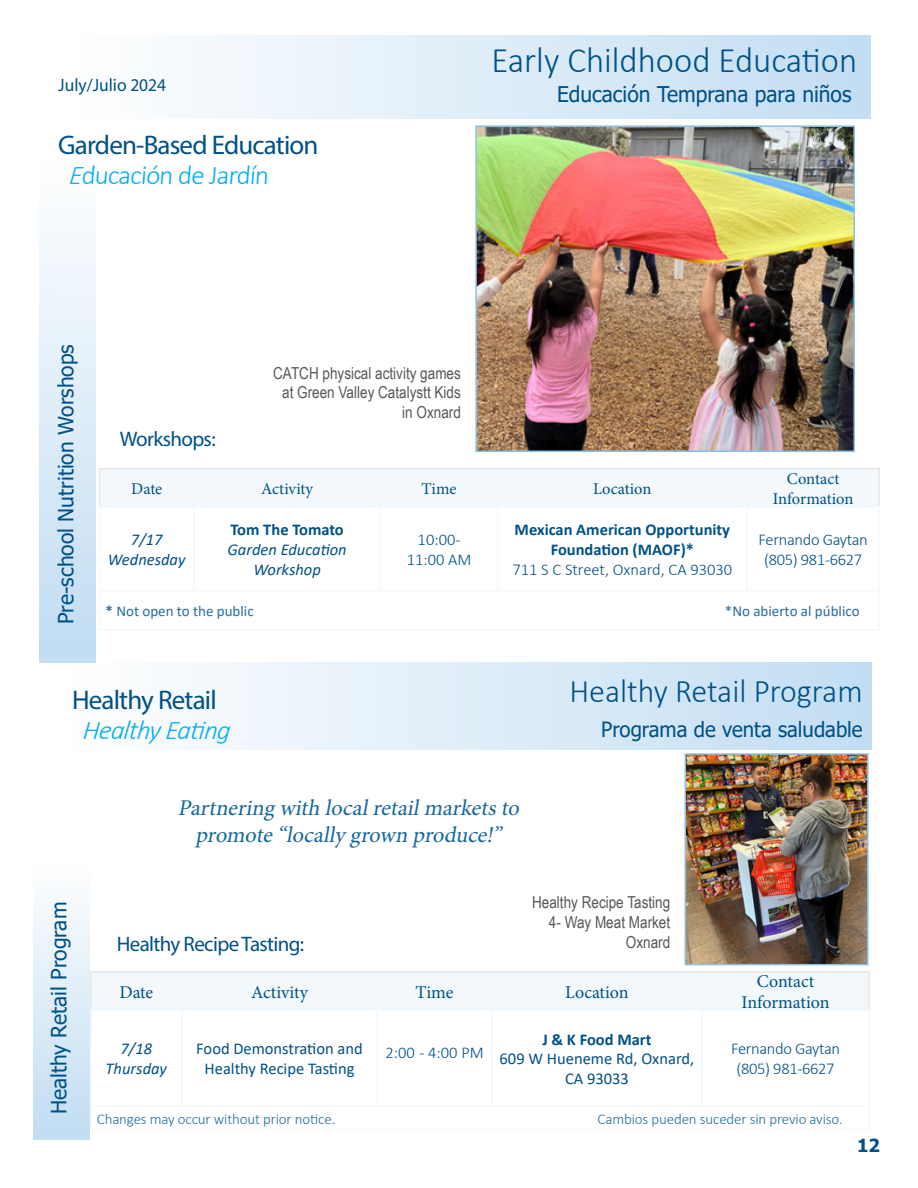
<style>
.page{position:relative;width:918px;height:1188px;background:#fff}
.page>*{position:absolute;margin:0;border:0;box-sizing:border-box;transform-origin:0 0}
.t1{font:300 36px "Calibri";color:#005187}
.t2{font:300 33px "Calibri";color:#005187}
.t3{font:27px "Myriad Pro";letter-spacing:-.03em;color:#005187}
.t4{font:300 27px "Calibri";color:#00aeef}
.t5{font:italic 300 27px "Calibri";color:#00aeef}
.t6{font:italic 22.5px/27px "Minion Pro";color:#16689b;text-align:center}
.t7{font:21.6px "Tahoma";color:#005187}
.t8{font:21px "Tahoma";color:#005187}
.t9{font:21px "Myriad Pro";letter-spacing:-.03em;color:#005187}
.t10{font:18px "Minion Pro";color:#005187}
.t11{font:18px "Myriad Pro";color:#005187}
.t12{font:700 18px "Tahoma";color:#005187}
.t13{font:16.5px "Arial Narrow";color:#57585a}
.t14{font:300 16.5px "Calibri";letter-spacing:-.02em;color:#005187}
.t15{font:16.5px/19.8px "Calibri";color:#005187;text-align:center}
.t16{font:700 16.5px/19.8px "Calibri";color:#005187;text-align:center}
.t17{font:italic 16.5px/19.8px "Calibri";color:#005187;text-align:center}
.t18{font:16.5px "Minion Pro";color:#005187}
.t19{font:300 16.5px "Calibri";color:#005187}
.t20{font:300 15px "Calibri";letter-spacing:-.01em;color:#256ea0}
.t21{font:15px "Calibri";color:#256ea0}
.s1{font-style:italic}
.s2{font-weight:700}
</style>
<div class="page">
<div style="left:76px;top:35px;width:795px;height:84px;background:linear-gradient(to right,#fefefe,#c2ddf2)"></div>
<div style="left:39px;top:159px;width:57px;height:504px;background:linear-gradient(to bottom,#fefefe,#c1dcf2)"></div>
<div style="left:92px;top:973px;width:776px;height:36px;background:#f2f8fc"></div>
<hr style="left:90px;top:971px;width:92px;height:2px;background:#e6e7e9">
<hr style="left:90px;top:973px;width:2px;height:36px;background:#e6e7e9">
<hr style="left:182px;top:971px;width:195px;height:2px;background:#e6e7e9">
<hr style="left:377px;top:971px;width:115px;height:2px;background:#e6e7e9">
<hr style="left:492px;top:971px;width:210px;height:2px;background:#e6e7e9">
<hr style="left:702px;top:971px;width:168px;height:2px;background:#e6e7e9">
<hr style="left:868px;top:973px;width:2px;height:36px;background:#e6e7e9">
<hr style="left:181px;top:973px;width:2px;height:36px;background:#f2f8fc">
<hr style="left:377px;top:973px;width:1px;height:36px;background:#f2f8fc">
<hr style="left:491px;top:973px;width:2px;height:36px;background:#f2f8fc">
<hr style="left:701px;top:973px;width:2px;height:36px;background:#f2f8fc">
<hr style="left:493px;top:1009px;width:208px;height:2px;background:#f2f8fc">
<hr style="left:493px;top:1106px;width:208px;height:1px;background:#f2f8fc">
<hr style="left:90px;top:1009px;width:92px;height:2px;background:#f2f8fc">
<hr style="left:90px;top:1106px;width:92px;height:1px;background:#f2f8fc">
<hr style="left:90px;top:1129px;width:92px;height:1px;background:#f2f8fc">
<hr style="left:182px;top:1129px;width:195px;height:1px;background:#f2f8fc">
<hr style="left:377px;top:1129px;width:115px;height:1px;background:#f2f8fc">
<hr style="left:492px;top:1129px;width:210px;height:1px;background:#f2f8fc">
<hr style="left:702px;top:1129px;width:168px;height:1px;background:#f2f8fc">
<hr style="left:182px;top:1009px;width:195px;height:2px;background:#f2f8fc">
<hr style="left:182px;top:1106px;width:195px;height:1px;background:#f2f8fc">
<hr style="left:377px;top:1009px;width:116px;height:2px;background:#f2f8fc">
<hr style="left:377px;top:1106px;width:116px;height:1px;background:#f2f8fc">
<hr style="left:90px;top:1011px;width:2px;height:95px;background:#f2f8fc">
<hr style="left:90px;top:1107px;width:2px;height:22px;background:#f2f8fc">
<hr style="left:181px;top:1011px;width:2px;height:95px;background:#f2f8fc">
<hr style="left:377px;top:1011px;width:1px;height:95px;background:#f2f8fc">
<hr style="left:491px;top:1011px;width:2px;height:95px;background:#f2f8fc">
<hr style="left:701px;top:1009px;width:169px;height:2px;background:#f2f8fc">
<hr style="left:701px;top:1011px;width:2px;height:95px;background:#f2f8fc">
<hr style="left:868px;top:1011px;width:2px;height:95px;background:#f2f8fc">
<hr style="left:701px;top:1106px;width:169px;height:1px;background:#f2f8fc">
<hr style="left:868px;top:1107px;width:2px;height:22px;background:#f2f8fc">
<div style="left:33px;top:862px;width:57px;height:278px;background:linear-gradient(to bottom,#fefefe,#c1ddf2)"></div>
<div style="left:70px;top:662px;width:802px;height:88px;background:linear-gradient(to right,#fefefe,#c2ddf2)"></div>
<div style="left:100px;top:469px;width:779px;height:37px;background:#f2f8fc"></div>
<hr style="left:99px;top:468px;width:95px;height:1px;background:#e6e7e9">
<hr style="left:99px;top:469px;width:1px;height:37px;background:#e6e7e9">
<hr style="left:194px;top:468px;width:187px;height:1px;background:#e6e7e9">
<hr style="left:381px;top:468px;width:117px;height:1px;background:#e6e7e9">
<hr style="left:498px;top:468px;width:249px;height:1px;background:#e6e7e9">
<hr style="left:747px;top:468px;width:133px;height:1px;background:#e6e7e9">
<hr style="left:879px;top:469px;width:1px;height:37px;background:#e6e7e9">
<hr style="left:193px;top:469px;width:2px;height:37px;background:#f2f8fc">
<hr style="left:380px;top:469px;width:1px;height:37px;background:#f2f8fc">
<hr style="left:497px;top:469px;width:1px;height:37px;background:#f2f8fc">
<hr style="left:746px;top:469px;width:2px;height:37px;background:#f2f8fc">
<hr style="left:498px;top:506px;width:248px;height:2px;background:#f2f8fc">
<hr style="left:498px;top:590px;width:248px;height:1px;background:#f2f8fc">
<hr style="left:99px;top:506px;width:95px;height:2px;background:#f2f8fc">
<hr style="left:99px;top:590px;width:95px;height:1px;background:#f2f8fc">
<hr style="left:99px;top:629px;width:95px;height:1px;background:#f2f8fc">
<hr style="left:194px;top:629px;width:187px;height:1px;background:#f2f8fc">
<hr style="left:381px;top:629px;width:117px;height:1px;background:#f2f8fc">
<hr style="left:498px;top:629px;width:249px;height:1px;background:#f2f8fc">
<hr style="left:747px;top:629px;width:133px;height:1px;background:#f2f8fc">
<hr style="left:194px;top:506px;width:187px;height:2px;background:#f2f8fc">
<hr style="left:194px;top:590px;width:187px;height:1px;background:#f2f8fc">
<hr style="left:381px;top:506px;width:117px;height:2px;background:#f2f8fc">
<hr style="left:381px;top:590px;width:117px;height:1px;background:#f2f8fc">
<hr style="left:99px;top:508px;width:1px;height:82px;background:#f2f8fc">
<hr style="left:99px;top:591px;width:1px;height:38px;background:#f2f8fc">
<hr style="left:193px;top:508px;width:2px;height:82px;background:#f2f8fc">
<hr style="left:380px;top:508px;width:1px;height:82px;background:#f2f8fc">
<hr style="left:497px;top:508px;width:1px;height:82px;background:#f2f8fc">
<hr style="left:746px;top:506px;width:134px;height:2px;background:#f2f8fc">
<hr style="left:746px;top:508px;width:2px;height:82px;background:#f2f8fc">
<hr style="left:879px;top:508px;width:1px;height:82px;background:#f2f8fc">
<hr style="left:746px;top:590px;width:134px;height:1px;background:#f2f8fc">
<hr style="left:879px;top:591px;width:1px;height:38px;background:#f2f8fc">
<img style="left:687px;top:755px;width:180px;height:208px">
<div style="left:685px;top:753px;width:184px;height:212px;border:1px solid #89c1e9"></div>
<img style="left:478px;top:128px;width:374px;height:321px">
<div style="left:475px;top:125px;width:380px;height:327px;border:2px solid #89c1e9"></div>
<p class="t11" style="left:58px;top:73px;width:109px">July/Julio 2024</p>
<p class="t3" style="left:58px;top:128px;width:262px">Garden-Based Education</p>
<p class="t4" style="left:69px;top:158px;width:204px"><span class="s1">E</span>ducación de Jardín</p>
<p class="t1" style="left:491px;top:38px;width:367px">Early Childhood Education</p>
<p class="t7" style="left:557px;top:79px;width:296px">Educación Temprana para niños</p>
<p class="t8" style="left:52px;top:624px;width:281px;rotate:-90deg">Pre-school Nutrition Worshops</p>
<p class="t9" style="left:120px;top:426px;width:97px">Workshops:</p>
<p class="t13" style="left:273px;top:361px;width:189px">CATCH physical activity games</p>
<p class="t13" style="left:282px;top:381px;width:180px">at Green Valley Catalystt Kids</p>
<p class="t13" style="left:402px;top:400px;width:60px">in Oxnard</p>
<p class="t18" style="left:131px;top:477px;width:33px">Date</p>
<p class="t18" style="left:261px;top:477px;width:54px">Activity</p>
<p class="t18" style="left:422px;top:477px;width:36px">Time</p>
<p class="t18" style="left:593px;top:477px;width:60px">Location</p>
<p class="t17" style="left:131px;top:529px;width:33px">7/17</p>
<p class="t17" style="left:108px;top:549px;width:79px">Wednesday</p>
<p class="t16" style="left:231px;top:520px;width:115px">Tom The Tomato</p>
<p class="t17" style="left:228px;top:539px;width:121px">Garden Education<br>Workshop</p>
<p class="t14" style="left:418px;top:529px;width:44px">10:00-</p>
<p class="t14" style="left:407px;top:549px;width:66px">11:00 AM</p>
<p class="t16" style="left:515px;top:520px;width:217px">Mexican American Opportunity<br>Foundation (MAOF)*</p>
<p class="t19" style="left:512px;top:559px;width:221px">711 S C Street, Oxnard, CA 93030</p>
<p class="t18" style="left:787px;top:468px;width:54px">Contact</p>
<p class="t18" style="left:773px;top:487px;width:82px">Information</p>
<p class="t14" style="left:759px;top:529px;width:111px">Fernando Gaytan</p>
<p class="t14" style="left:764px;top:549px;width:100px">(805) 981-6627</p>
<p class="t21" style="left:106px;top:600px;width:150px"><span class="s2">*</span> Not open to the public</p>
<p class="t21" style="left:725px;top:600px;width:136px">*No abierto al público</p>
<p class="t3" style="left:72px;top:684px;width:146px">Healthy Retail</p>
<p class="t5" style="left:83px;top:714px;width:152px">Healthy Eating</p>
<p class="t6" style="left:178px;top:795px;width:348px">Partnering with localretailmarketsto promote“locally grown produce!”</p>
<p class="t2" style="left:569px;top:671px;width:295px">Healthy Retail Program</p>
<p class="t8" style="left:601px;top:715px;width:263px">Programa de venta saludable</p>
<p class="t8" style="left:45px;top:1114px;width:214px;rotate:-90deg">Healthy Retail Program</p>
<p class="t13" style="left:532px;top:890px;width:140px">Healthy Recipe Tasting</p>
<p class="t13" style="left:549px;top:910px;width:123px">4- Way Meat Market</p>
<p class="t9" style="left:117px;top:931px;width:189px">Healthy Recipe Tasting:</p>
<p class="t13" style="left:626px;top:930px;width:46px">Oxnard</p>
<p class="t10" style="left:119px;top:980px;width:35px">Date</p>
<p class="t10" style="left:251px;top:980px;width:58px">Activity</p>
<p class="t10" style="left:416px;top:980px;width:39px">Time</p>
<p class="t10" style="left:565px;top:980px;width:65px">Location</p>
<p class="t17" style="left:121px;top:1038px;width:33px">7/18</p>
<p class="t17" style="left:106px;top:1058px;width:63px">Thursday</p>
<p class="t15" style="left:196px;top:1039px;width:168px">Food Demonstration and<br>Healthy Recipe Tasting</p>
<p class="t14" style="left:386px;top:1043px;width:100px">2:00 - 4:00 PM</p>
<p class="t16" style="left:542px;top:1029px;width:111px">J &amp; K Food Mart</p>
<p class="t15" style="left:500px;top:1049px;width:196px">609 W Hueneme Rd, Oxnard,<br>CA 93033</p>
<p class="t10" style="left:757px;top:969px;width:59px">Contact</p>
<p class="t10" style="left:742px;top:991px;width:90px">Information</p>
<p class="t14" style="left:731px;top:1039px;width:111px">Fernando Gaytan</p>
<p class="t14" style="left:737px;top:1059px;width:100px">(805) 981-6627</p>
<p class="t20" style="left:97px;top:1109px;width:240px">Changes may occur without prior notice.</p>
<p class="t20" style="left:598px;top:1109px;width:247px">Cambios pueden suceder sin previo aviso.</p>
<p class="t12" style="left:857px;top:1133px;width:24px">12</p>
</div>
